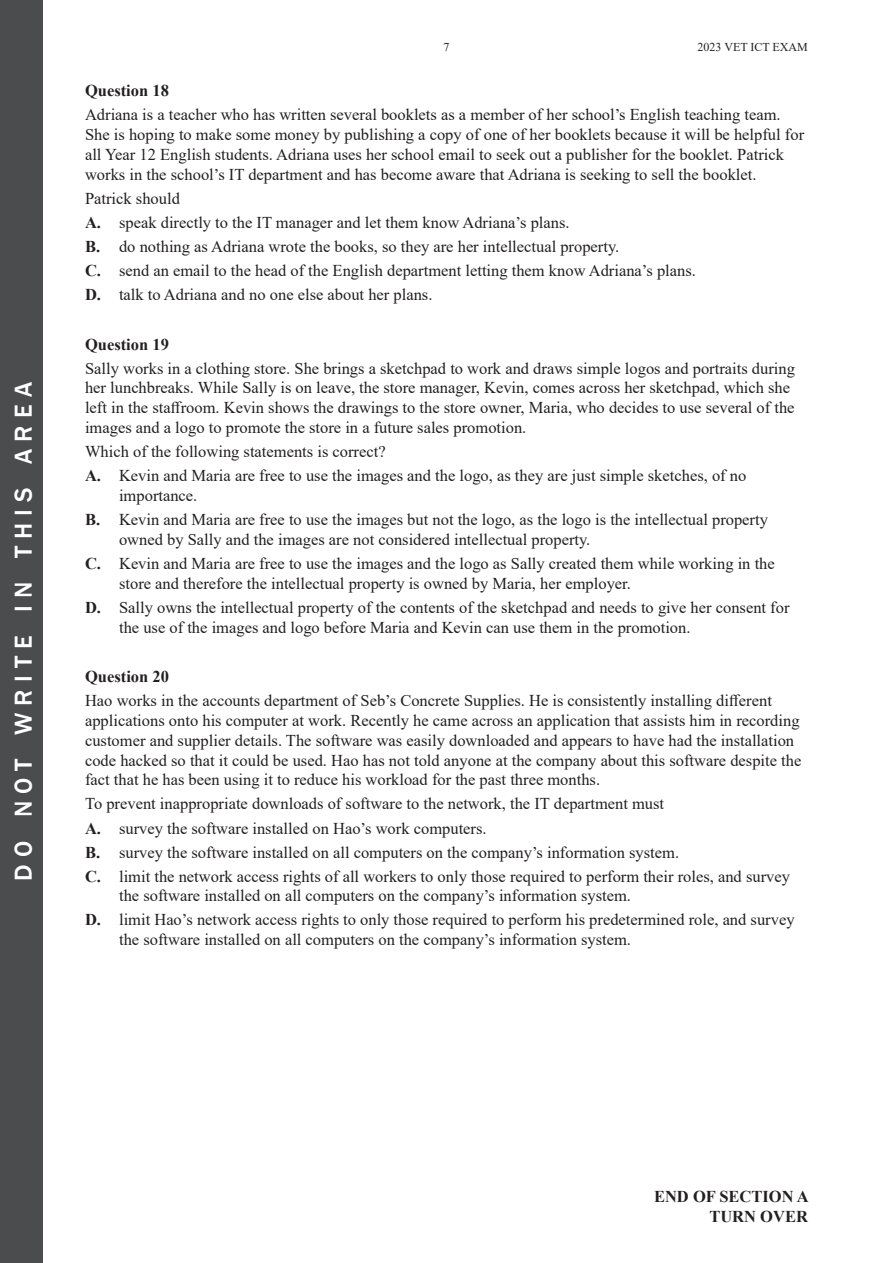
<style>
.page{position:relative;width:893px;height:1263px;background:#fff}
.page>*{position:absolute;margin:0;border:0;box-sizing:border-box;transform-origin:0 0}
.t1{font:500 25.2px "Franklin Gothic";letter-spacing:.285em;color:#fff}
.t2{font:16.5px/24px "Times New Roman";color:#231f20}
.t3{font:700 16.5px/19.8px "Times New Roman";color:#231f20;text-align:right}
.t4{font:12px "Times New Roman";color:#231f20}
.s1{font-weight:700}
</style>
<div class="page">
<div style="left:0;top:0;width:43px;height:1263px;background:#4b4c4d"></div>
<h1 class="t1" style="left:8px;top:881px;width:500px;rotate:-90deg">do not write in this area</h1>
<p class="t4" style="left:443px;top:38px;width:7px">7</p>
<p class="t4" style="left:698px;top:38px;width:112px">2023 VET ICT EXAM</p>
<p class="t3" style="left:85px;top:80px;width:85px">Question 18</p>
<p class="t2" style="left:85px;top:104px;width:721px;line-height:19.8px">Adriana is a teacher who has written several booklets as a member of her school’s English teaching team.<br>She is hoping to make some money by publishing a copy of one of her booklets because it will be helpful for all Year 12 English students. Adriana uses her school email to seek out a publisher for the booklet. Patrick works in the school’s IT department and has become aware that Adriana is seeking to sell the booklet.</p>
<p class="t2" style="left:85px;top:186px;width:612px">Patrick should<br><span class="s1">A.</span> speak directly to the IT manager and let them know Adriana’s plans.<br><span class="s1">B.</span> do nothing as Adriana wrote the books, so they are her intellectual property.<br><span class="s1">C.</span> send an email to the head of the English department letting them know Adriana’s plans.<br><span class="s1">D.</span> talk to Adriana and no one else about her plans.</p>
<p class="t3" style="left:85px;top:334px;width:85px">Question 19</p>
<p class="t2" style="left:85px;top:358px;width:711px;line-height:19.8px">Sally works in a clothing store. She brings a sketchpad to work and draws simple logos and portraits during her lunchbreaks. While Sally is on leave, the store manager, Kevin, comes across her sketchpad, which she left in the staffroom. Kevin shows the drawings to the store owner, Maria, who decides to use several of the images and a logo to promote the store in a future sales promotion.</p>
<p class="t2" style="left:85px;top:439px;width:663px">Which of the following statements is correct?<br><span class="s1">A.</span> Kevin and Maria are free to use the images and the logo, as they are just simple sketches, of no</p>
<p class="t2" style="left:85px;top:483px;width:684px;text-indent:34px">importance.<br><span class="s1">B.</span> Kevin and Maria are free to use the images but not the logo, as the logo is the intellectual property</p>
<p class="t2" style="left:85px;top:527px;width:691px;text-indent:34px">owned by Sally and the images are not considered intellectual property.<br><span class="s1">C.</span> Kevin and Maria are free to use the images and the logo as Sally created them while working in the</p>
<p class="t2" style="left:85px;top:571px;width:706px;text-indent:34px">store and therefore the intellectual property is owned by Maria, her employer.<br><span class="s1">D.</span> Sally owns the intellectual property of the contents of the sketchpad and needs to give her consent for</p>
<p class="t2" style="left:119px;top:614px;width:573px">the use of the images and logo before Maria and Kevin can use them in the promotion.</p>
<p class="t3" style="left:85px;top:666px;width:85px">Question 20</p>
<p class="t2" style="left:85px;top:690px;width:718px;line-height:19.8px">Hao works in the accounts department of Seb’s Concrete Supplies. He is consistently installing different applications onto his computer at work. Recently he came across an application that assists him in recording customer and supplier details. The software was easily downloaded and appears to have had the installation code hacked so that it could be used. Hao has not told anyone at the company about this software despite the fact that he has been using it to reduce his workload for the past three months.</p>
<p class="t2" style="left:85px;top:791px;width:706px">To prevent inappropriate downloads of software to the network, the IT department must<br><span class="s1">A.</span> survey the software installed on Hao’s work computers.<br><span class="s1">B.</span> survey the software installed on all computers on the company’s information system.<br><span class="s1">C.</span> limit the network access rights of all workers to only those required to perform their roles, and survey</p>
<p class="t2" style="left:85px;top:883px;width:711px;text-indent:34px">the software installed on all computers on the company’s information system.<br><span class="s1">D.</span> limit Hao’s network access rights to only those required to perform his predetermined role, and survey</p>
<p class="t2" style="left:119px;top:927px;width:513px">the software installed on all computers on the company’s information system.</p>
<p class="t3" style="left:654px;top:1186px;width:156px">END OF SECTION A<br>TURN OVER</p>
</div>
